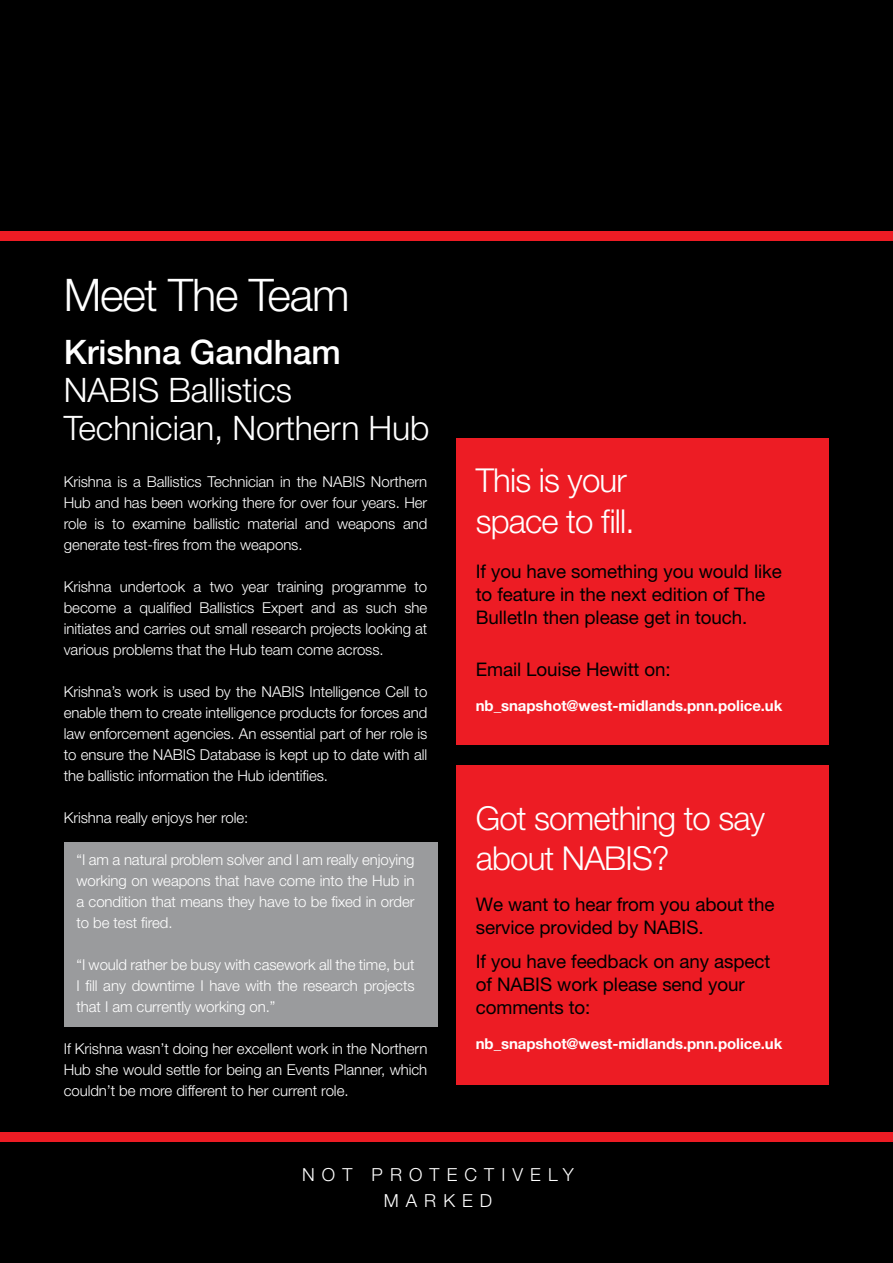
<style>
.page{position:relative;width:893px;height:1263px;background:#000}
.page>*{position:absolute;margin:0;border:0;box-sizing:border-box;transform-origin:0 0}
.t1{font:300 45px "Helvetica Neue LT Pro";letter-spacing:-.025em;color:#fff}
.t2{font:300 33.75px/38px "Helvetica Neue LT Pro";letter-spacing:-.005em;color:#fff}
.t3{font:500 33.75px "Helvetica Neue LT Pro";letter-spacing:-.005em;color:#fff}
.t4{font:300 33px/40.5px "Helvetica Neue LT Pro";letter-spacing:-.025em;color:#fff}
.t5{font:18.75px/23px "Helvetica Neue LT Pro";letter-spacing:-.005em;color:#000}
.t6{font:300 18px/25.5px "Helvetica Neue LT Pro";letter-spacing:.395em;color:#fff;text-align:center}
.t7{font:300 15px/21px "Helvetica Neue LT Pro";letter-spacing:-.005em;color:#fff;text-align:justify}
.t8{font:700 15px "Helvetica Neue LT Pro";letter-spacing:-.005em;color:#fff}
</style>
<div class="page">
<div style="left:0;top:1132px;width:893px;height:10px;background:#ed1c24"></div>
<div style="left:0;top:231px;width:893px;height:9px;background:#ed1c24"></div>
<div style="left:64px;top:842px;width:374px;height:185px;background:#9a9b9d"></div>
<div style="left:456px;top:765px;width:373px;height:319px;background:#ed1c24"></div>
<div style="left:456px;top:438px;width:373px;height:306px;background:#ed1c24"></div>
<h1 class="t1" style="left:64px;top:267px;width:287px">Meet The Team</h1>
<h2 class="t3" style="left:64px;top:331px;width:279px">Krishna Gandham</h2>
<h2 class="t2" style="left:64px;top:370px;width:367px">NABIS Ballistics<br>Technician, Northern Hub</h2>
<p class="t7" style="left:64px;top:471px;width:365px">Krishna is a Ballistics Technician in the NABIS Northern Hub and has been working there for over four years. Her role is to examine ballistic material and weapons and generate test-fires from the weapons.</p>
<p class="t7" style="left:64px;top:576px;width:365px">Krishna undertook a two year training programme to become a qualified Ballistics Expert and as such she initiates and carries out small research projects looking at various problems that the Hub team come across.</p>
<p class="t7" style="left:64px;top:681px;width:365px">Krishna’s work is used by the NABIS Intelligence Cell to enable them to create intelligence products for forces and law enforcement agencies. An essential part of her role is to ensure the NABIS Database is kept up to date with all the ballistic information the Hub identifies.</p>
<p class="t7" style="left:64px;top:807px;width:186px">Krishna really enjoys her role:</p>
<p class="t7" style="left:77px;top:849px;width:340px">“I am a natural problem solver and I am really enjoying working on weapons that have come into the Hub in a condition that means they have to be fixed in order to be test fired.</p>
<p class="t7" style="left:77px;top:954px;width:340px">“I would rather be busy with casework all the time, but I fill any downtime I have with the research projects that I am currently working on.”</p>
<p class="t7" style="left:64px;top:1038px;width:365px">If Krishna wasn’t doing her excellent work in the Northern Hub she would settle for being an Events Planner, which couldn’t be more different to her current role.</p>
<h3 class="t4" style="left:476px;top:459px;width:160px">This is your space to fill.</h3>
<p class="t5" style="left:476px;top:560px;width:308px">If you have something you would like to feature in the next edition of The<br>BulletIn then please get in touch.</p>
<p class="t5" style="left:476px;top:658px;width:196px">Email Louise Hewitt on:</p>
<p class="t8" style="left:476px;top:696px;width:308px">nb_snapshot@west-midlands.pnn.police.uk</p>
<h3 class="t4" style="left:476px;top:797px;width:291px">Got something to say about NABIS?</h3>
<p class="t5" style="left:476px;top:893px;width:300px">We want to hear from you about the service provided by NABIS.</p>
<p class="t5" style="left:476px;top:950px;width:296px">If you have feedback on any aspect of NABIS work please send your comments to:</p>
<p class="t8" style="left:476px;top:1034px;width:308px">nb_snapshot@west-midlands.pnn.police.uk</p>
<p class="t6" style="left:302px;top:1162px;width:273px">NOT PROTECTIVELY<br>MARKED</p>
</div>
